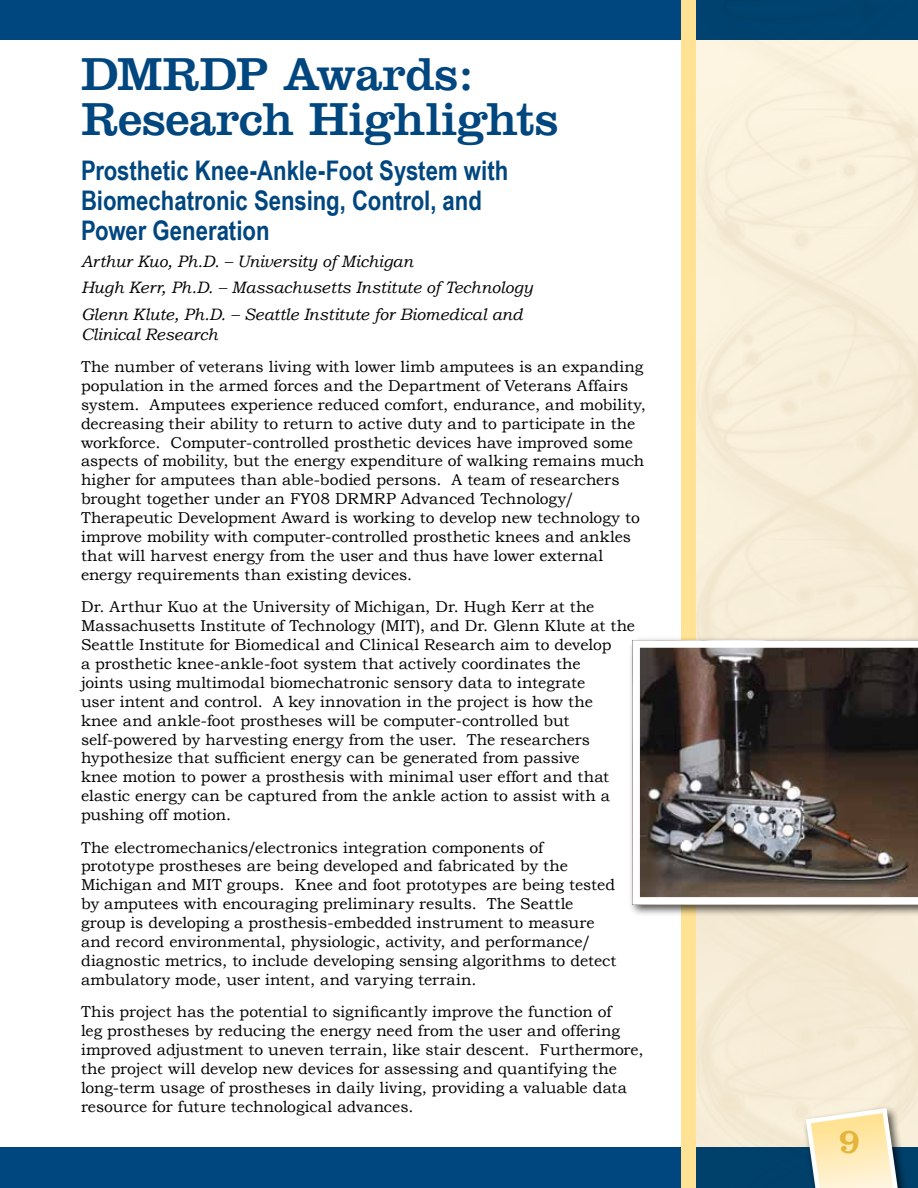
<style>
.page{position:relative;width:918px;height:1188px;background:#fff}
.page>*{position:absolute;margin:0;border:0;box-sizing:border-box;transform-origin:0 0}
.t1{font:48px/45px "Clarendon";letter-spacing:-.01em;color:#00467f}
.t2{font:36px "Clarendon";color:#e5b53b}
.t3{font:700 27px/30px "Arial Narrow";color:#00467f}
.t4{font:italic 16.5px/26.5px "Bookman Old Style";color:#000}
.t5{font:15.75px/18.9px "Bookman Old Style";color:#000}
</style>
<div class="page">
<img style="left:696px;top:40px;width:222px;height:1108px">
<div style="left:0;top:0;width:918px;height:40px;background:linear-gradient(to right,#004784,#004372)"></div>
<div style="left:0;top:1148px;width:918px;height:40px;background:#00467f"></div>
<div style="left:802px;top:1104px;width:113px;height:84px;background:#000;opacity:.7"></div>
<svg style="left:803px;top:1106px;width:104px;height:82px;background:#dfd7b7"></svg>
<div style="left:681px;top:0;width:15px;height:1188px;background:#ffe293"></div>
<div style="left:628px;top:636px;width:290px;height:281px;background:#000;opacity:.7"></div>
<svg style="left:632px;top:640px;width:286px;height:265px;background:#5a514d"></svg>
<h1 class="t1" style="left:81px;top:51px;width:479px">DMRDP Awards:<br>Research Highlights</h1>
<h3 class="t3" style="left:81px;top:154px;width:429px">Prosthetic Knee-Ankle-Foot System with<br>Biomechatronic Sensing, Control, and<br>Power Generation</h3>
<p class="t4" style="left:81px;top:248px;width:453px">Arthur Kuo, Ph.D. – University of Michigan<br>Hugh Kerr, Ph.D. – Massachusetts Institute of Technology<br>Glenn Klute, Ph.D. – Seattle Institute for Biomedical and</p>
<p class="t4" style="left:81px;top:320px;width:138px">Clinical Research</p>
<p class="t5" style="left:81px;top:357px;width:566px">The number of veterans living with lower limb amputees is an expanding population in the armed forces and the Department of Veterans Affairs system. Amputees experience reduced comfort, endurance, and mobility, decreasing their ability to return to active duty and to participate in the workforce. Computer-controlled prosthetic devices have improved some aspects of mobility, but the energy expenditure of walking remains much higher for amputees than able-bodied persons. A team of researchers brought together under an FY08 DRMRP Advanced Technology/ Therapeutic Development Award is working to develop new technology to improve mobility with computer-controlled prosthetic knees and ankles that will harvest energy from the user and thus have lower external energy requirements than existing devices.</p>
<p class="t5" style="left:81px;top:597px;width:556px">Dr. Arthur Kuo at the University of Michigan, Dr. Hugh Kerr at the Massachusetts Institute of Technology (MIT), and Dr. Glenn Klute at the Seattle Institute for Biomedical and Clinical Research aim to develop<br>a prosthetic knee-ankle-foot system that actively coordinates the<br>joints using multimodal biomechatronic sensory data to integrate<br>user intent and control. A key innovation in the project is how the<br>knee and ankle-foot prostheses will be computer-controlled but self-powered by harvesting energy from the user. The researchers hypothesize that sufficient energy can be generated from passive<br>knee motion to power a prosthesis with minimal user effort and that elastic energy can be captured from the ankle action to assist with a pushing off motion.</p>
<p class="t5" style="left:81px;top:838px;width:537px">The electromechanics/electronics integration components of prototype prostheses are being developed and fabricated by the Michigan and MIT groups. Knee and foot prototypes are being tested by amputees with encouraging preliminary results. The Seattle group is developing a prosthesis-embedded instrument to measure and record environmental, physiologic, activity, and performance/ diagnostic metrics, to include developing sensing algorithms to detect ambulatory mode, user intent, and varying terrain.</p>
<p class="t5" style="left:81px;top:1002px;width:564px">This project has the potential to significantly improve the function of<br>leg prostheses by reducing the energy need from the user and offering improved adjustment to uneven terrain, like stair descent. Furthermore, the project will develop new devices for assessing and quantifying the long-term usage of prostheses in daily living, providing a valuable data resource for future technological advances.</p>
<h2 class="t2" style="left:839px;top:1120px;width:23px">9</h2>
</div>
